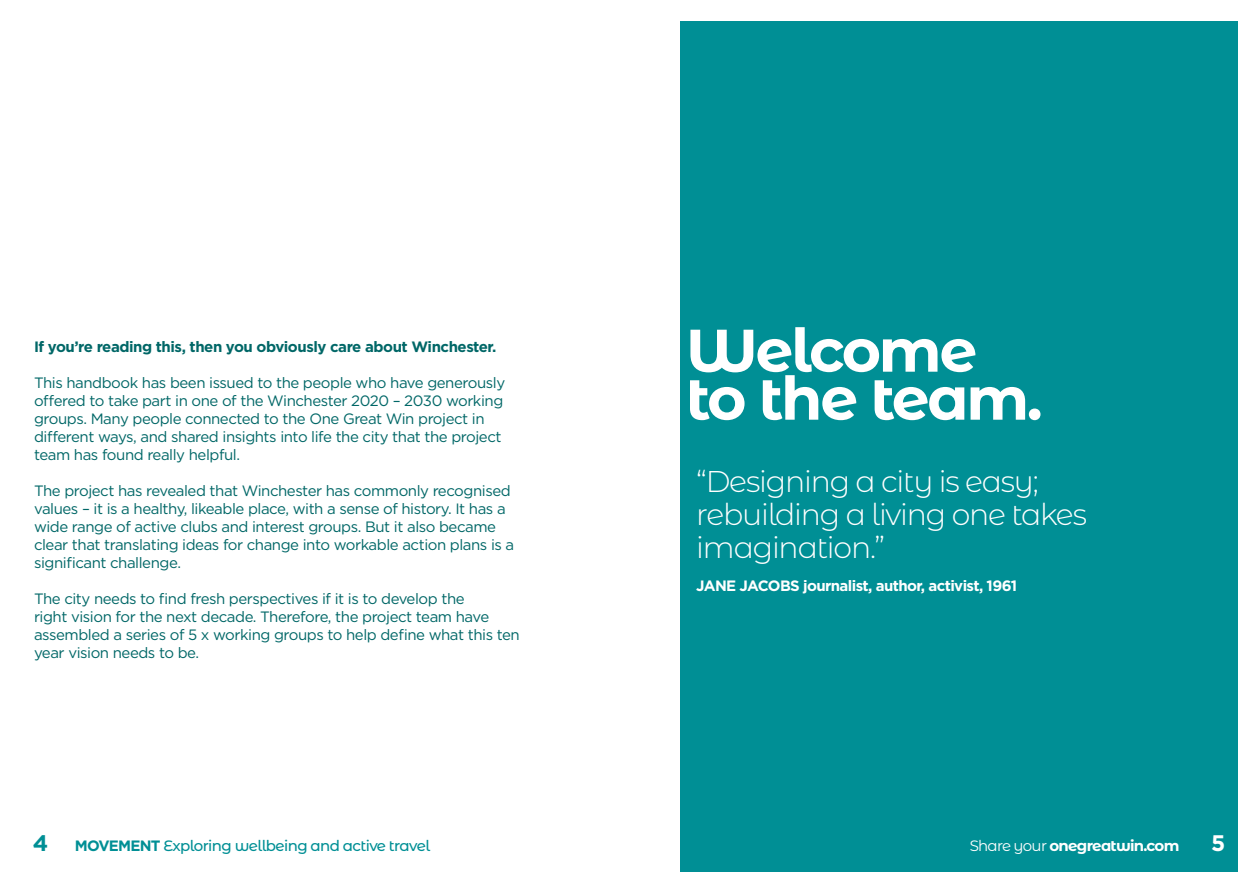
<style>
.page{position:relative;width:1259px;height:893px;background:#fff}
.page>*{position:absolute;margin:0;border:0;box-sizing:border-box;transform-origin:0 0}
.t1{font:700 60px/48px "Montserrat Alternates";letter-spacing:-.04em;color:#fff}
.t2{font:300 30px/33px "Montserrat Alternates";letter-spacing:-.04em;color:#fff}
.t3{font:700 22.5px "Gotham";color:#fff}
.t4{font:15px/18px "Gotham";letter-spacing:-.03em;color:#006767}
.t5{font:700 15px "Gotham";letter-spacing:-.03em;color:#006767}
.t6{font:500 15px "Montserrat Alternates";letter-spacing:-.04em;color:#008f95}
.t7{font:700 15px "Gotham";letter-spacing:-.04em;color:#fff}
.t8{font:700 15px "Montserrat Alternates";letter-spacing:-.05em;color:#fff}
.s1{font-family:"Gotham";font-weight:700;font-size:22.5px}
.s2{font-family:"Gotham";font-weight:700}
.s3{font-weight:400}
</style>
<div class="page">
<div style="left:680px;top:21px;width:557px;height:851px;background:#008f95"></div>
<p class="t5" style="left:34px;top:337px;width:464px">If you’re reading this, then you obviously care about Winchester.</p>
<p class="t4" style="left:34px;top:374px;width:473px">This handbook has been issued to the people who have generously offered to take part in one of the Winchester 2020 – 2030 working groups. Many people connected to the One Great Win project in different ways, and shared insights into life the city that the project team has found really helpful.</p>
<p class="t4" style="left:34px;top:482px;width:482px">The project has revealed that Winchester has commonly recognised values – it is a healthy, likeable place, with a sense of history. It has a wide range of active clubs and interest groups. But it also became clear that translating ideas for change into workable action plans is a significant challenge.</p>
<p class="t4" style="left:34px;top:590px;width:487px">The city needs to find fresh perspectives if it is to develop the<br>right vision for the next decade. Therefore, the project team have assembled a series of 5 x working groups to help define what this ten year vision needs to be.</p>
<h1 class="t1" style="left:686px;top:323px;width:358px">Welcome to the team.</h1>
<h2 class="t2" style="left:696px;top:464px;width:392px">“Designing a city is easy; rebuilding a living one takes imagination.”</h2>
<p class="t7" style="left:696px;top:575px;width:322px">JANE JACOBS journalist, author, activist, 1961</p>
<p class="t6" style="left:33px;top:836px;width:399px"><span class="s1">4</span> <span class="s2">MOVEMENT</span> Exploring wellbeing and active travel</p>
<p class="t8" style="left:969px;top:835px;width:211px"><span class="s3">Share your</span> onegreatwin.com</p>
<h3 class="t3" style="left:1211px;top:829px;width:16px">5</h3>
</div>
